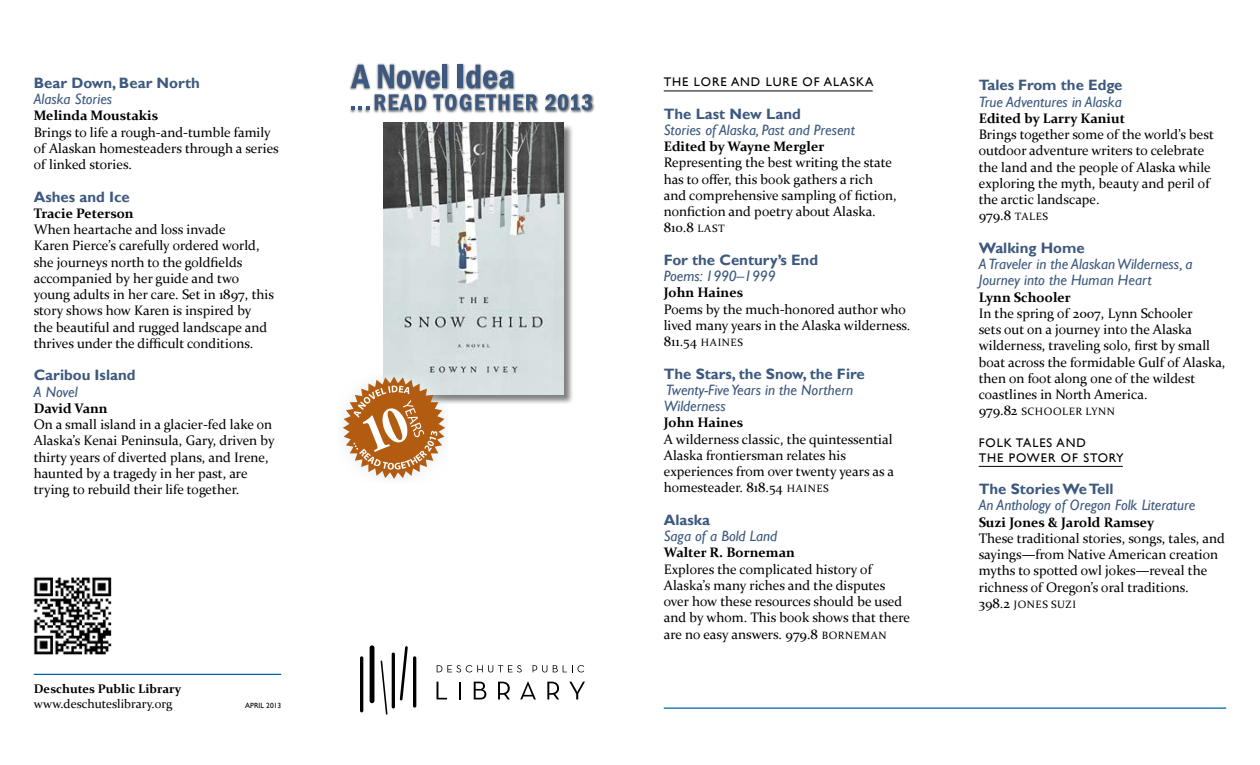
<style>
.page{position:relative;width:1260px;height:765px;background:#fff}
.page>*{position:absolute;margin:0;border:0;box-sizing:border-box;transform-origin:0 0}
.t1{font:italic 15px/16.2px "Gill Sans";color:#3d597f}
.t2{font:700 15px "Gill Sans";color:#3d597f}
.t3{font:13.75px/16.2px "Constantia";color:#000}
.t4{font:700 13.75px "Constantia";color:#000}
.t5{font:12.5px/15px "Gill Sans";letter-spacing:.075em;color:#000}
.t6{font:12.5px "Constantia";color:#000}
.t7{font:700 12.5px "Constantia";color:#000}
.t8{font:10.62px "Constantia";letter-spacing:.06em;color:#000}
.t9{font:7.5px "Gill Sans";color:#000}
.s1{font-size:10.62px}
.s2{font-size:13.75px}
</style>
<div class="page">
<svg style="left:437px;top:665px;width:85px;height:7px"></svg>
<svg style="left:533px;top:665px;width:14px;height:7px"></svg>
<svg style="left:553px;top:665px;width:31px;height:7px"></svg>
<svg style="left:437px;top:682px;width:10px;height:17px"></svg>
<svg style="left:459px;top:682px;width:2px;height:17px"></svg>
<svg style="left:474px;top:682px;width:12px;height:17px"></svg>
<svg style="left:498px;top:682px;width:12px;height:17px"></svg>
<svg style="left:520px;top:681px;width:16px;height:18px"></svg>
<svg style="left:547px;top:682px;width:12px;height:17px"></svg>
<svg style="left:569px;top:682px;width:16px;height:17px"></svg>
<hr style="left:360px;top:656px;width:3px;height:56px;background:#000;border-radius:2px">
<hr style="left:370px;top:645px;width:4px;height:58px;background:#000;border-radius:2px">
<svg style="left:381px;top:661px;width:7px;height:54px"></svg>
<hr style="left:392px;top:653px;width:3px;height:56px;background:#000;border-radius:2px">
<hr style="left:413px;top:656px;width:3px;height:52px;background:#000;border-radius:2px">
<svg style="left:400px;top:646px;width:8px;height:55px"></svg>
<hr style="left:664px;top:708px;width:562px;height:1px;background:#0065a4">
<hr style="left:34px;top:674px;width:247px;height:1px;background:#0065a4">
<img style="left:33px;top:577px;width:79px;height:78px">
<hr style="left:664px;top:91px;width:209px;height:1px;background:#000">
<hr style="left:979px;top:466px;width:144px;height:1px;background:#000">
<div style="left:384px;top:123px;width:195px;height:286px;background:#000;opacity:.5"></div>
<img style="left:384px;top:123px;width:180px;height:272px">
<img style="left:349px;top:63px;width:246px;height:50px">
<svg style="left:351px;top:65px;width:186px;height:45px"></svg>
<svg style="left:545px;top:94px;width:47px;height:16px"></svg>
<img style="left:383px;top:375px;width:64px;height:53px">
<svg style="left:343px;top:377px;width:102px;height:102px"></svg>
<p class="t2" style="left:34px;top:74px;width:168px">Bear Down, Bear North</p>
<p class="t1" style="left:34px;top:91px;width:80px">Alaska Stories</p>
<p class="t4" style="left:34px;top:106px;width:126px">Melinda Moustakis</p>
<p class="t3" style="left:34px;top:123px;width:247px">Brings to life a rough-and-tumble family of Alaskan homesteaders through a series of linked stories.</p>
<p class="t2" style="left:34px;top:188px;width:98px">Ashes and Ice</p>
<p class="t4" style="left:34px;top:204px;width:102px">Tracie Peterson</p>
<p class="t3" style="left:34px;top:221px;width:242px">When heartache and loss invade<br>Karen Pierce’s carefully ordered world, she journeys north to the goldfields accompanied by her guide and two young adults in her care. Set in 1897, this story shows how Karen is inspired by the beautiful and rugged landscape and thrives under the difficult conditions.</p>
<p class="t2" style="left:34px;top:366px;width:103px">Caribou Island</p>
<p class="t1" style="left:34px;top:384px;width:45px">A Novel</p>
<p class="t4" style="left:34px;top:399px;width:76px">David Vann</p>
<p class="t3" style="left:34px;top:416px;width:242px">On a small island in a glacier-fed lake on Alaska’s Kenai Peninsula, Gary, driven by thirty years of diverted plans, and Irene, haunted by a tragedy in her past, are trying to rebuild their life together.</p>
<p class="t7" style="left:34px;top:680px;width:149px">Deschutes Public Library</p>
<p class="t6" style="left:34px;top:695px;width:140px">www.deschuteslibrary.org</p>
<p class="t9" style="left:245px;top:701px;width:37px">APRIL 2013</p>
<p class="t5" style="left:664px;top:75px;width:211px">THE LORE AND LURE OF ALASKA</p>
<p class="t2" style="left:664px;top:105px;width:139px">The Last New Land</p>
<p class="t1" style="left:664px;top:122px;width:193px">Stories of Alaska, Past and Present</p>
<p class="t4" style="left:664px;top:137px;width:162px">Edited by Wayne Mergler</p>
<p class="t3" style="left:664px;top:154px;width:235px">Representing the best writing the state has to offer, this book gathers a rich and comprehensive sampling of fiction, nonfiction and poetry about Alaska.<br>810.8 <span class="s1">LAST</span></p>
<p class="t2" style="left:664px;top:251px;width:156px">For the Century’s End</p>
<p class="t1" style="left:664px;top:268px;width:113px">Poems: 1990–1999</p>
<p class="t4" style="left:664px;top:283px;width:81px">John Haines</p>
<p class="t3" style="left:664px;top:300px;width:248px">Poems by the much-honored author who lived many years in the Alaska wilderness.<br>811.54 <span class="s1">HAINES</span></p>
<p class="t2" style="left:664px;top:365px;width:203px">The Stars, the Snow, the Fire</p>
<p class="t1" style="left:664px;top:382px;width:191px">Twenty-Five Years in the Northern<br>Wilderness</p>
<p class="t4" style="left:664px;top:413px;width:81px">John Haines</p>
<p class="t3" style="left:664px;top:430px;width:232px">A wilderness classic, the quintessential Alaska frontiersman relates his experiences from over twenty years as a homesteader. 818.54 <span class="s1">HAINES</span></p>
<p class="t2" style="left:664px;top:511px;width:48px">Alaska</p>
<p class="t1" style="left:664px;top:528px;width:115px">Saga of a Bold Land</p>
<p class="t4" style="left:664px;top:543px;width:133px">Walter R. Borneman</p>
<p class="t3" style="left:664px;top:560px;width:248px">Explores the complicated history of Alaska’s many riches and the disputes over how these resources should be used and by whom. This book shows that there are no easy answers. 979.8 <span class="s1">BORNEMAN</span></p>
<p class="t2" style="left:979px;top:76px;width:145px">Tales From the Edge</p>
<p class="t1" style="left:979px;top:94px;width:145px">True Adventures in Alaska</p>
<p class="t4" style="left:979px;top:109px;width:148px">Edited by Larry Kaniut</p>
<p class="t3" style="left:979px;top:126px;width:237px">Brings together some of the world’s best outdoor adventure writers to celebrate the land and the people of Alaska while exploring the myth, beauty and peril of the arctic landscape.<br>979.8 <span class="s1">TALES</span></p>
<p class="t2" style="left:979px;top:239px;width:108px">Walking Home</p>
<p class="t1" style="left:979px;top:256px;width:215px">A Traveler in the Alaskan Wilderness, a<br>Journey into the Human Heart</p>
<p class="t4" style="left:979px;top:287px;width:94px">Lynn Schooler</p>
<p class="t3" style="left:979px;top:304px;width:248px">In the spring of 2007, Lynn Schooler<br>sets out on a journey into the Alaska wilderness, traveling solo, first by small boat across the formidable Gulf of Alaska, then on foot along one of the wildest coastlines in North America.</p>
<p class="t8" style="left:979px;top:404px;width:138px"><span class="s2">979.82</span> SCHOOLER LYNN</p>
<p class="t5" style="left:979px;top:435px;width:147px">FOLK TALES AND<br>THE POWER OF STORY</p>
<p class="t2" style="left:979px;top:480px;width:136px">The Stories We Tell</p>
<p class="t1" style="left:979px;top:497px;width:218px">An Anthology of Oregon Folk Literature</p>
<p class="t4" style="left:979px;top:512px;width:177px">Suzi Jones &amp; Jarold Ramsey</p>
<p class="t3" style="left:979px;top:529px;width:248px">These traditional stories, songs, tales, and sayings—from Native American creation myths to spotted owl jokes—reveal the richness of Oregon’s oral traditions.</p>
<p class="t8" style="left:979px;top:597px;width:99px"><span class="s2">398.2</span> JONES SUZI</p>
</div>
